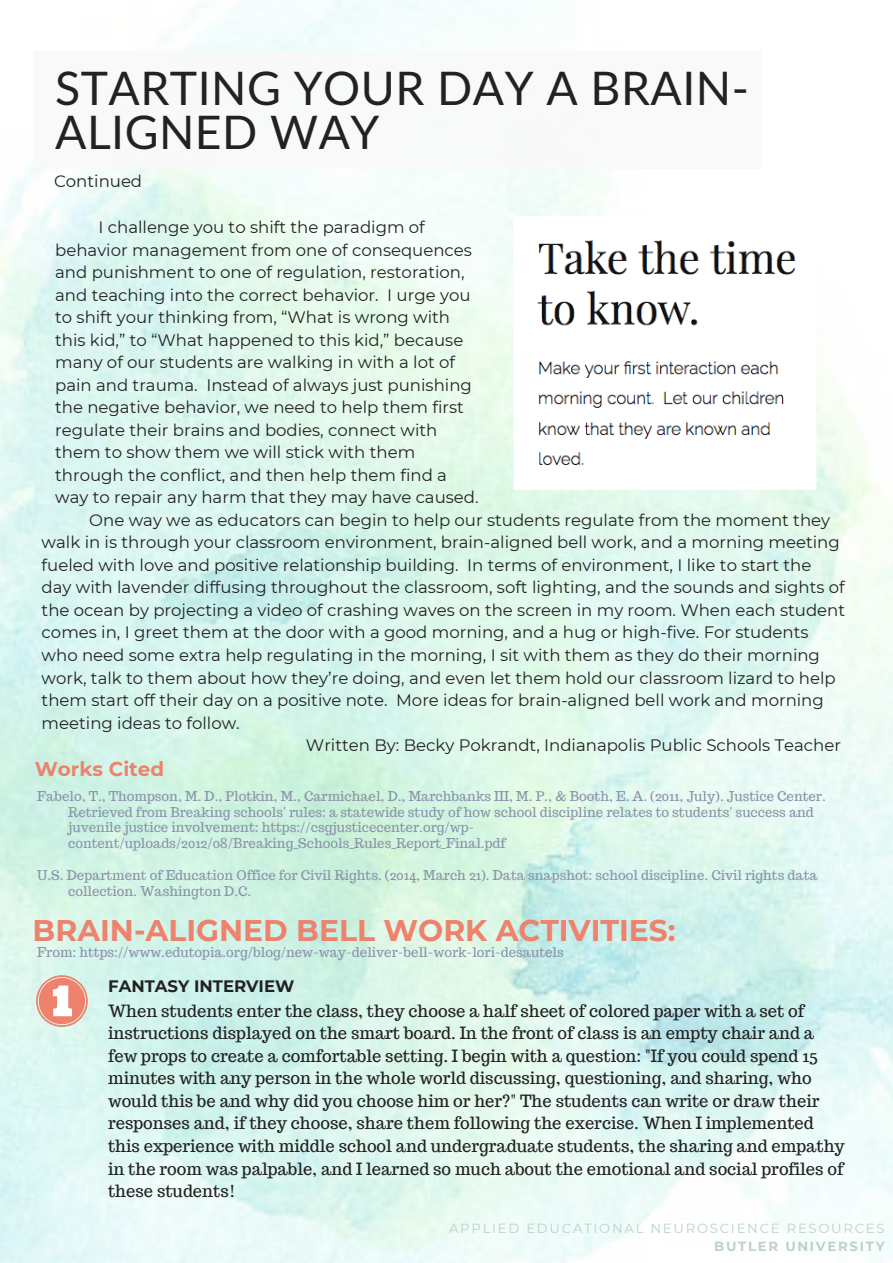
<style>
.page{position:relative;width:893px;height:1263px;background:#fff}
.page>*{position:absolute;margin:0;border:0;box-sizing:border-box;transform-origin:0 0}
.t1{font:46.35px/44px "Lato Latin";letter-spacing:.01em;color:#222}
.t2{font:700 29.85px "Montserrat";color:#ee826d}
.t3{font:700 19.8px "Montserrat";color:#ee826d}
.t4{font:16.5px "Montserrat";color:#222}
.t5{font:16.5px/22.5px "Trocchi";color:#222}
.t6{font:700 16.5px "Montserrat";color:#222}
.t7{font:13.2px/15.8px "Trocchi";color:#8b94aa}
.t8{font:13.2px "Montserrat";letter-spacing:.13em;color:#bcd2cb}
.t9{font:700 13.2px "Montserrat";letter-spacing:.13em;color:#bcd2cb}
</style>
<div class="page">
<div style="left:34px;top:52px;width:727px;height:117px;background:#f9f9f9"></div>
<img style="left:513px;top:216px;width:303px;height:274px">
<svg style="left:36px;top:975px;width:52px;height:52px"></svg>
<h1 class="t1" style="left:55px;top:65px;width:695px">STARTING YOUR DAY A BRAIN-<br>ALIGNED WAY</h1>
<p class="t4" style="left:54px;top:171px;width:90px">Continued</p>
<p class="t4" style="left:98px;top:217px;width:328px">I challenge you to shift the paradigm of</p>
<p class="t4" style="left:55px;top:240px;width:418px">behavior management from one of consequences</p>
<p class="t4" style="left:55px;top:262px;width:411px">and punishment to one of regulation, restoration,</p>
<p class="t4" style="left:55px;top:285px;width:417px">and teaching into the correct behavior. I urge you</p>
<p class="t4" style="left:55px;top:307px;width:396px">to shift your thinking from, “What is wrong with</p>
<p class="t4" style="left:55px;top:330px;width:410px">this kid,” to “What happened to this kid,” because</p>
<p class="t4" style="left:55px;top:352px;width:401px">many of our students are walking in with a lot of</p>
<p class="t4" style="left:55px;top:375px;width:418px">pain and trauma. Instead of always just punishing</p>
<p class="t4" style="left:55px;top:397px;width:410px">the negative behavior, we need to help them first</p>
<p class="t4" style="left:55px;top:420px;width:384px">regulate their brains and bodies, connect with</p>
<p class="t4" style="left:55px;top:442px;width:362px">them to show them we will stick with them</p>
<p class="t4" style="left:55px;top:465px;width:393px">through the conflict, and then help them find a</p>
<p class="t4" style="left:55px;top:487px;width:425px">way to repair any harm that they may have caused.</p>
<p class="t4" style="left:89px;top:510px;width:742px">One way we as educators can begin to help our students regulate from the moment they</p>
<p class="t4" style="left:42px;top:532px;width:800px">walk in is through your classroom environment, brain-aligned bell work, and a morning meeting</p>
<p class="t4" style="left:42px;top:555px;width:771px">fueled with love and positive relationship building. In terms of environment, I like to start the</p>
<p class="t4" style="left:42px;top:577px;width:805px">day with lavender diffusing throughout the classroom, soft lighting, and the sounds and sights of</p>
<p class="t4" style="left:42px;top:600px;width:805px">the ocean by projecting a video of crashing waves on the screen in my room. When each student</p>
<p class="t4" style="left:42px;top:622px;width:768px">comes in, I greet them at the door with a good morning, and a hug or high-five. For students</p>
<p class="t4" style="left:42px;top:645px;width:780px">who need some extra help regulating in the morning, I sit with them as they do their morning</p>
<p class="t4" style="left:42px;top:667px;width:796px">work, talk to them about how they’re doing, and even let them hold our classroom lizard to help</p>
<p class="t4" style="left:42px;top:690px;width:784px">them start off their day on a positive note. More ideas for brain-aligned bell work and morning</p>
<p class="t4" style="left:42px;top:713px;width:200px">meeting ideas to follow.</p>
<p class="t4" style="left:306px;top:735px;width:537px">Written By: Becky Pokrandt, Indianapolis Public Schools Teacher</p>
<p class="t3" style="left:35px;top:757px;width:131px">Works Cited</p>
<p class="t7" style="left:68px;top:788px;width:759px;text-indent:-31px">Fabelo, T., Thompson, M. D., Plotkin, M., Carmichael, D., Marchbanks III, M. P., &amp; Booth, E. A. (2011, July). Justice Center.<br>Retrieved from Breaking schools' rules: a statewide study of how school discipline relates to students' success and juvenile justice involvement: https://csgjusticecenter.org/wp&shy;content/uploads/2012/08/Breaking_Schools_Rules_Report_Final.pdf</p>
<p class="t7" style="left:68px;top:867px;width:751px;text-indent:-31px">U.S. Department of Education Office for Civil Rights. (2014, March 21). Data snapshot: school discipline. Civil rights data collection. Washington D.C.</p>
<h2 class="t2" style="left:33px;top:912px;width:644px">BRAIN-ALIGNED BELL WORK ACTIVITIES:</h2>
<p class="t6" style="left:108px;top:976px;width:188px">FANTASY INTERVIEW</p>
<p class="t5" style="left:108px;top:999px;width:738px">When students enter the class, they choose a half sheet of colored paper with a set of instructions displayed on the smart board. In the front of class is an empty chair and a few props to create a comfortable setting. I begin with a question: "If you could spend 15 minutes with any person in the whole world discussing, questioning, and sharing, who would this be and why did you choose him or her?" The students can write or draw their responses and, if they choose, share them following the exercise. When I implemented this experience with middle school and undergraduate students, the sharing and empathy in the room was palpable, and I learned so much about the emotional and social profiles of these students!</p>
<p class="t7" style="left:37px;top:944px;width:528px">From: https://www.edutopia.org/blog/new-way-deliver-bell-work-lori-desautels</p>
<p class="t8" style="left:449px;top:1220px;width:437px">APPLIED EDUCATIONAL NEUROSCIENCE RESOURCES</p>
<p class="t9" style="left:714px;top:1238px;width:172px">BUTLER UNIVERSITY</p>
</div>
